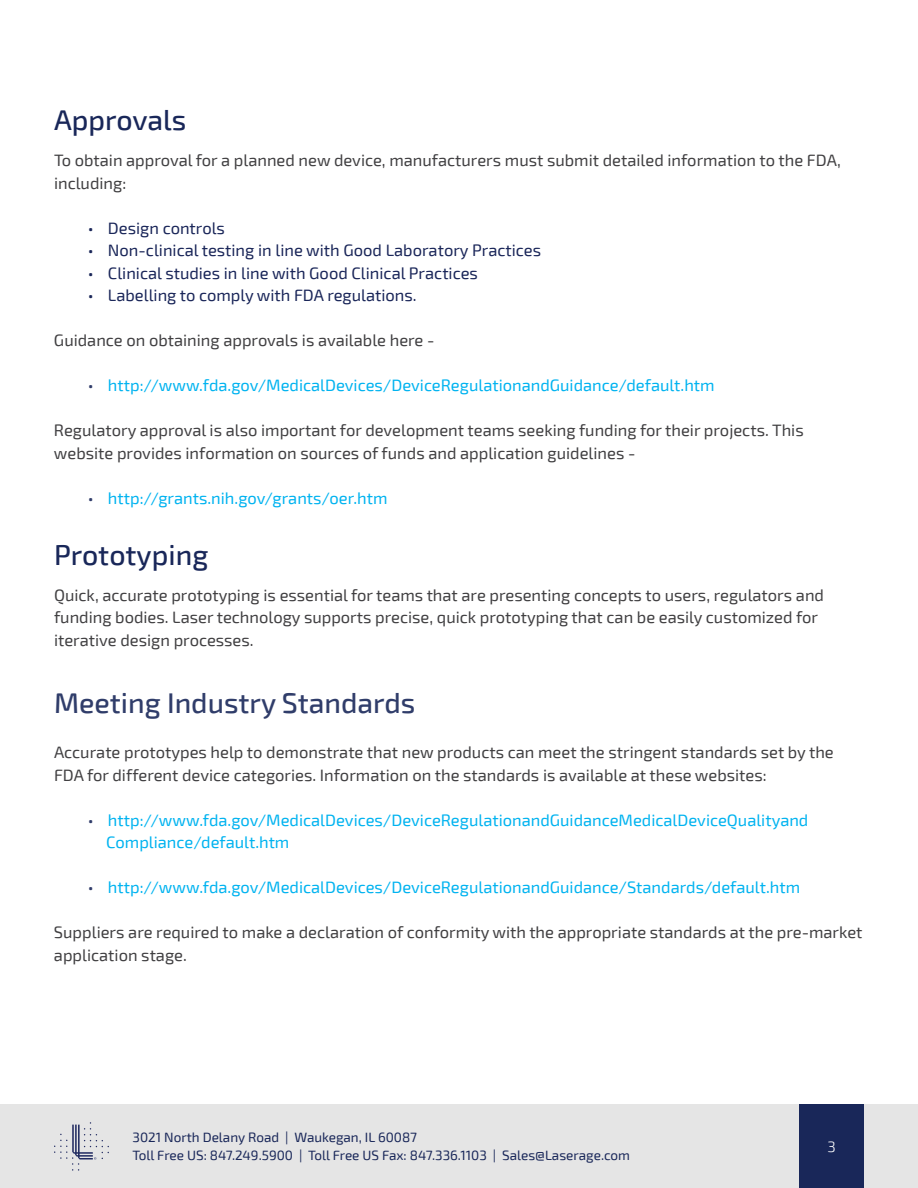
<style>
.page{position:relative;width:918px;height:1188px;background:#fff}
.page>*{position:absolute;margin:0;border:0;box-sizing:border-box;transform-origin:0 0}
.t1{font:500 28.5px "Exo 2";color:#303d6a}
.t2{font:500 28.5px "Exo 2";color:#192759}
.t3{font:16.5px/22.5px "Exo 2";color:#414042}
.t4{font:16.5px/22.5px "Exo 2";color:#00b3f0}
.t5{font:16.5px "Exo 2";color:#1a2659}
.t6{font:300 15px "Exo 2";color:#fff}
.t7{font:13.5px/18px "Exo 2";color:#192759}
.s1{color:#303c6a}
</style>
<div class="page">
<div style="left:0;top:1105px;width:918px;height:83px;background:#e5e5e5"></div>
<svg style="left:54px;top:1122px;width:55px;height:49px"></svg>
<div style="left:800px;top:1105px;width:64px;height:83px;background:#192759"></div>
<h1 class="t2" style="left:54px;top:103px;width:134px">Approvals</h1>
<p class="t3" style="left:54px;top:149px;width:788px">To obtain approval for a planned new device, manufacturers must submit detailed information to the FDA, including:</p>
<p class="t5" style="left:88px;top:218px;width:139px">• Design controls</p>
<p class="t5" style="left:88px;top:241px;width:455px">• Non-clinical testing in line with Good Laboratory Practices</p>
<p class="t5" style="left:88px;top:263px;width:392px">• Clinical studies in line with Good Clinical Practices</p>
<p class="t5" style="left:88px;top:286px;width:330px">• Labelling to comply with FDA regulations.</p>
<p class="t3" style="left:54px;top:329px;width:382px">Guidance on obtaining approvals is available here -</p>
<p class="t4" style="left:88px;top:374px;width:628px"><span class="s1">•</span> http://www.fda.gov/MedicalDevices/DeviceRegulationandGuidance/default.htm</p>
<p class="t3" style="left:54px;top:419px;width:751px">Regulatory approval is also important for development teams seeking funding for their projects. This website provides information on sources of funds and application guidelines -</p>
<p class="t4" style="left:88px;top:487px;width:301px"><span class="s1">•</span> http://grants.nih.gov/grants/oer.htm</p>
<h1 class="t2" style="left:54px;top:538px;width:156px">Prototyping</h1>
<p class="t3" style="left:54px;top:584px;width:772px">Quick, accurate prototyping is essential for teams that are presenting concepts to users, regulators and funding bodies. Laser technology supports precise, quick prototyping that can be easily customized for iterative design processes.</p>
<h1 class="t1" style="left:54px;top:687px;width:363px">Meeting Industry Standards</h1>
<p class="t3" style="left:54px;top:742px;width:781px">Accurate prototypes help to demonstrate that new products can meet the stringent standards set by the<br>FDA for different device categories. Information on the standards is available at these websites:</p>
<p class="t4" style="left:106px;top:809px;width:704px;text-indent:-18px"><span class="s1">•</span> http://www.fda.gov/MedicalDevices/DeviceRegulationandGuidanceMedicalDeviceQualityand<br>Compliance/default.htm</p>
<p class="t4" style="left:88px;top:877px;width:714px"><span class="s1">•</span> http://www.fda.gov/MedicalDevices/DeviceRegulationandGuidance/Standards/default.htm</p>
<p class="t3" style="left:54px;top:922px;width:810px">Suppliers are required to make a declaration of conformity with the appropriate standards at the pre-market application stage.</p>
<p class="t7" style="left:133px;top:1129px;width:499px">3021 North Delany Road | Waukegan, IL 60087<br>Toll Free US: 847.249.5900 | Toll Free US Fax: 847.336.1103 | Sales@Laserage.com</p>
<p class="t6" style="left:828px;top:1138px;width:10px">3</p>
</div>
